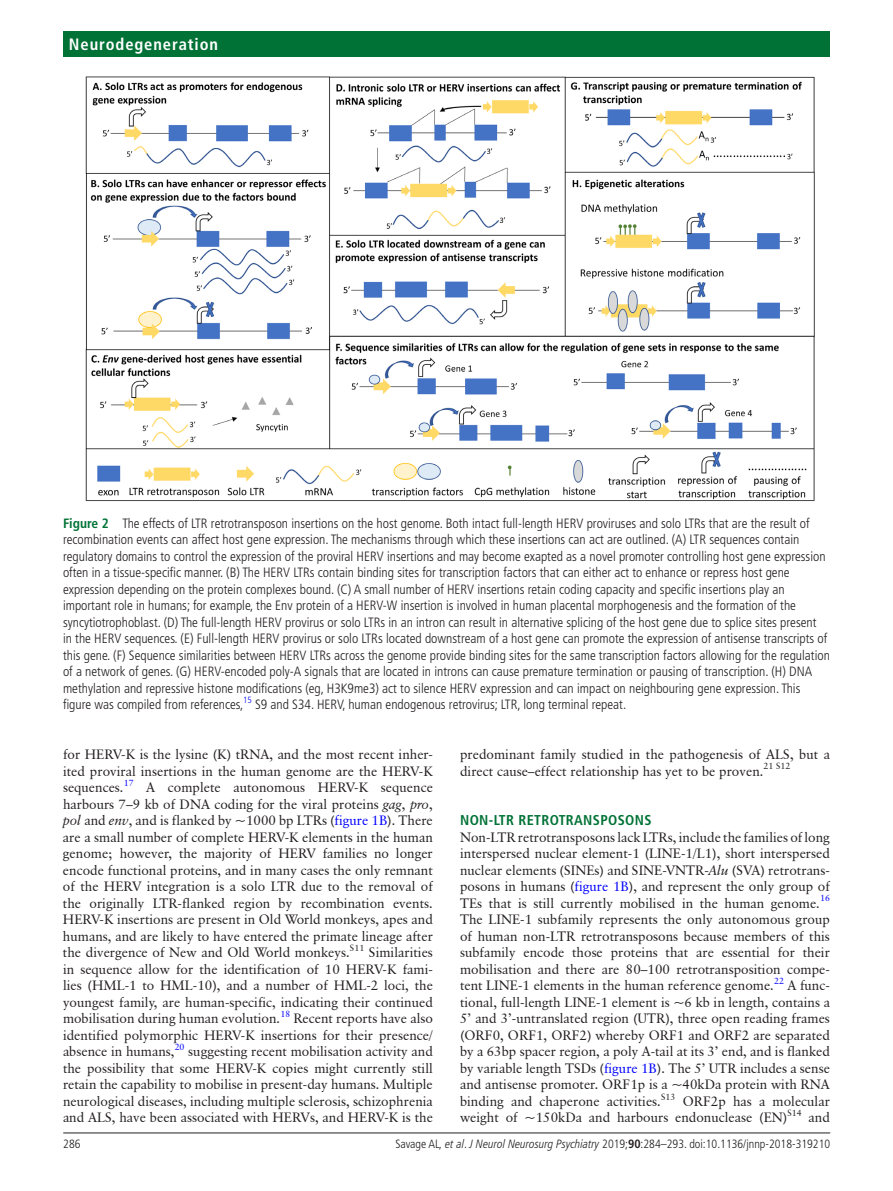
<style>
.page{position:relative;width:893px;height:1191px;background:#fff}
.page>*{position:absolute;margin:0;border:0;box-sizing:border-box;transform-origin:0 0}
.t1{font:700 condensed 16.5px "Frutiger LT Pro";letter-spacing:.055em;color:#fff}
.t2{font:700 condensed 14.25px "Frutiger LT Pro";letter-spacing:.025em;color:#007236}
.t3{font:13.5px/16.5px "Classical Garamond BT";color:#231f20;text-align:justify}
.t4{font:300 condensed 13.5px/16.5px "Frutiger LT Pro";color:#231f20}
.t5{font:300 condensed 12px "Frutiger LT Pro";color:#231f20}
.s1{font-weight:700;color:#007236}
.s2{font-style:italic}
.s3{color:#00f}
.s4{font-weight:700}
</style>
<div class="page">
<hr style="left:63px;top:1132px;width:767px;height:1px;background:#231f20">
<div style="left:63px;top:31px;width:767px;height:25px;background:#007236"></div>
<img style="left:85px;top:76px;width:730px;height:425px">
<p class="t1" style="left:69px;top:34px;width:151px">Neurodegeneration</p>
<p class="t4" style="left:63px;top:515px;width:768px"><span class="s1">Figure 2</span> The effects of LTR retrotransposon insertions on the host genome. Both intact full-length HERV proviruses and solo LTRs that are the result of recombination events can affect host gene expression. The mechanisms through which these insertions can act are outlined. (A) LTR sequences contain regulatory domains to control the expression of the proviral HERV insertions and may become exapted as a novel promoter controlling host gene expression often in a tissue-specific manner. (B) The HERV LTRs contain binding sites for transcription factors that can either act to enhance or repress host gene expression depending on the protein complexes bound. (C) A small number of HERV insertions retain coding capacity and specific insertions play an important role in humans; for example, the Env protein of a HERV-W insertion is involved in human placental morphogenesis and the formation of the syncytiotrophoblast. (D) The full-length HERV provirus or solo LTRs in an intron can result in alternative splicing of the host gene due to splice sites present<br>in the HERV sequences. (E) Full-length HERV provirus or solo LTRs located downstream of a host gene can promote the expression of antisense transcripts of this gene. (F) Sequence similarities between HERV LTRs across the genome provide binding sites for the same transcription factors allowing for the regulation of a network of genes. (G) HERV-encoded poly-A signals that are located in introns can cause premature termination or pausing of transcription. (H) DNA methylation and repressive histone modifications (eg, H3K9me3) act to silence HERV expression and can impact on neighbouring gene expression. This figure was compiled from references,<sup>15</sup> S9 and S34. HERV, human endogenous retrovirus; LTR, long terminal repeat.</p>
<p class="t3" style="left:63px;top:746px;width:371px">for HERV-K is the lysine (K) tRNA, and the most recent inher&shy;ited proviral insertions in the human genome are the HERV-K sequences.<sup>17</sup> A complete autonomous HERV-K sequence harbours 7–9 kb of DNA coding for the viral proteins <span class="s2">gag</span>, <span class="s2">pro</span>, <span class="s2">pol</span> and <span class="s2">env</span>, and is flanked by ~1000 bp LTRs (<span class="s3">figure 1B</span>). There are a small number of complete HERV-K elements in the human genome; however, the majority of HERV families no longer encode functional proteins, and in many cases the only remnant of the HERV integration is a solo LTR due to the removal of the originally LTR-flanked region by recombination events.<br>HERV-K insertions are present in Old World monkeys, apes and humans, and are likely to have entered the primate lineage after the divergence of New and Old World monkeys.<sup>S11</sup> Similarities in sequence allow for the identification of 10 HERV-K fami&shy;lies (HML-1 to HML-10), and a number of HML-2 loci, the youngest family, are human-specific, indicating their continued mobilisation during human evolution.<sup>18</sup> Recent reports have also identified polymorphic HERV-K insertions for their presence/ absence in humans,<sup>20</sup> suggesting recent mobilisation activity and the possibility that some HERV-K copies might currently still retain the capability to mobilise in present-day humans. Multiple neurological diseases, including multiple sclerosis, schizophrenia and ALS, have been associated with HERVs, and HERV-K is the</p>
<p class="t3" style="left:460px;top:746px;width:371px">predominant family studied in the pathogenesis of ALS, but a direct cause–effect relationship has yet to be proven.<sup>21</sup> <sup>S12</sup></p>
<p class="t2" style="left:460px;top:811px;width:193px">Non-LTR retrotransposons</p>
<p class="t3" style="left:460px;top:828px;width:371px">Non-LTR retrotransposons lack LTRs, include the families of long interspersed nuclear element-1 (LINE-1/L1), short interspersed nuclear elements (SINEs) and SINE-VNTR-<span class="s2">Alu</span> (SVA) retrotrans&shy;posons in humans (<span class="s3">figure 1B</span>), and represent the only group of TEs that is still currently mobilised in the human genome.<sup>16<br></sup>The LINE-1 subfamily represents the only autonomous group of human non-LTR retrotransposons because members of this subfamily encode those proteins that are essential for their mobilisation and there are 80–100 retrotransposition compe&shy;tent LINE-1 elements in the human reference genome.<sup>22</sup> A func&shy;tional, full-length LINE-1 element is ~6 kb in length, contains a 5’ and 3’-untranslated region (UTR), three open reading frames (ORF0, ORF1, ORF2) whereby ORF1 and ORF2 are separated by a 63bp spacer region, a poly A-tail at its 3’ end, and is flanked by variable length TSDs (<span class="s3">figure 1B</span>). The 5’ UTR includes a sense and antisense promoter. ORF1p is a ~40kDa protein with RNA binding and chaperone activities.<sup>S13</sup> ORF2p has a molecular weight of ~150kDa and harbours endonuclease (EN)<sup>S14</sup> and</p>
<p class="t5" style="left:63px;top:1136px;width:19px">286</p>
<p class="t5" style="left:395px;top:1136px;width:436px">Savage AL<span class="s2">, et al</span>. <span class="s2">J Neurol Neurosurg Psychiatry</span> 2019;<span class="s4">90</span>:284–293. doi:10.1136/jnnp-2018-319210</p>
</div>
